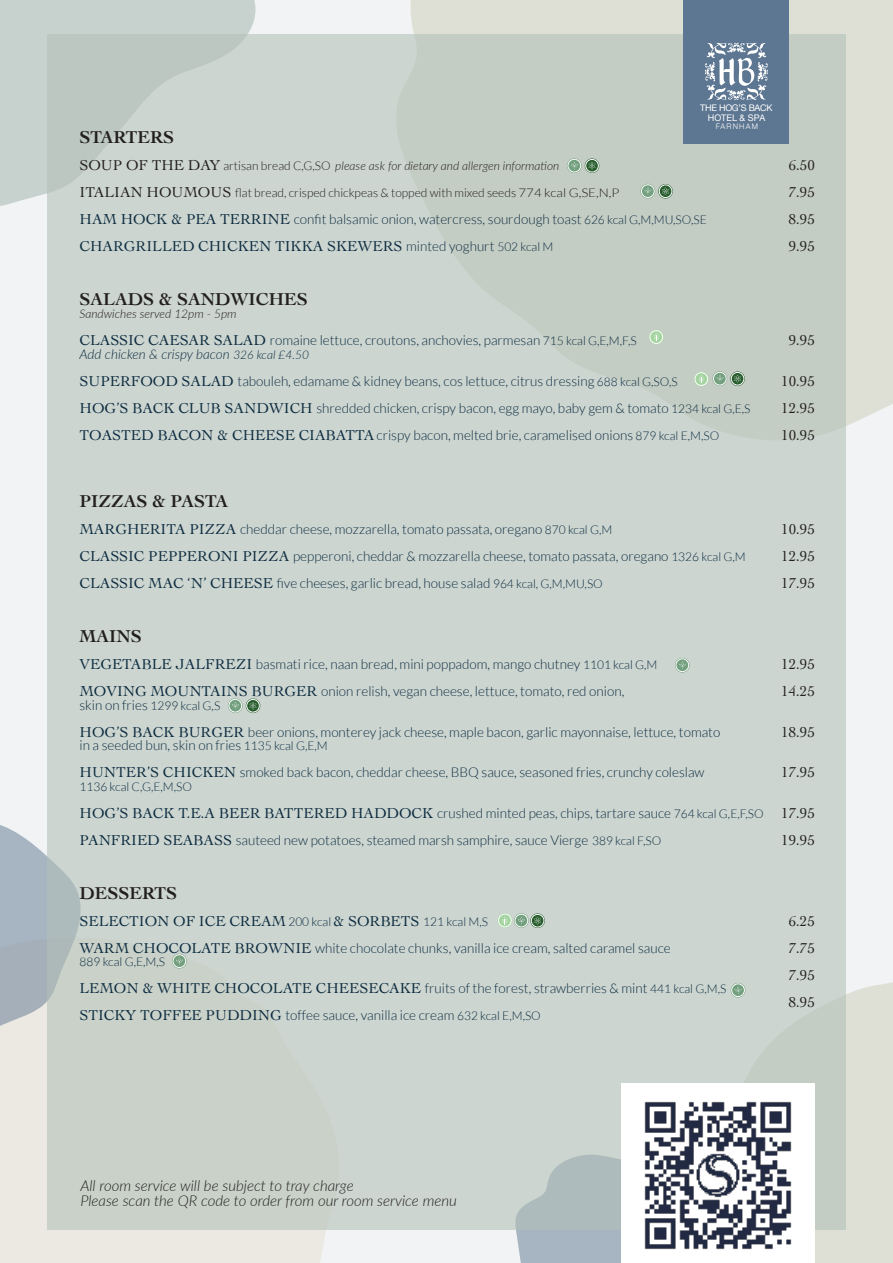
<style>
.page{position:relative;width:893px;height:1263px;background:#f2f3f4}
.page>*{position:absolute;margin:0;border:0;box-sizing:border-box;transform-origin:0 0}
.t1{font:700 18px "Cochin";color:#231f20}
.t2{font:15px/27px "Cochin";color:#231f20;text-align:justify}
.t3{font:15px "Cochin";color:#0d2c40}
.t4{font:italic 300 15px/15px "Lato";color:#231f20}
.t5{font:300 13.5px/27px "Lato";color:#0d2c40}
.t6{font:300 13.5px/13.5px "Lato";color:#0d2c3f}
.t7{font:italic 300 12px "Lato";color:#231f20}
.t8{font:300 12px "Lato";color:#231f20}
.t9{font:300 12px "Lato";color:#0d2c40}
.t10{font:9px/9.1px "Helvetica Neue";letter-spacing:-.03em;color:#fff;text-align:center}
.t11{font:300 7.65px "Helvetica Neue";letter-spacing:.15em;color:#fff}
.s1{font-family:"Cochin";font-weight:400;font-style:normal;font-size:15px}
.s2{font-style:normal}
.s3{font-family:"Cochin";font-weight:400;font-size:15px}
.s4{font-size:12px}
.s5{font-family:"Lato";font-weight:300;font-size:13.5px}
.s6{font-family:"Lato";font-weight:300;font-size:12px}
.s7{font-family:"Cochin";font-weight:400;font-size:15px;color:#0d2c40}
.s8{font-style:italic}
.s9{font-style:italic;font-size:12px}
.s10{color:#0d2c40}
.s11{font-size:12px;color:#0d2c40}
</style>
<div class="page">
<div style="left:410px;top:0;width:483px;height:440px;background:#dee0d6"></div>
<div style="left:0;top:1042px;width:326px;height:221px;background:#ece9e3"></div>
<svg style="left:814px;top:972px;width:79px;height:291px;background:#dddfd6"></svg>
<div style="left:516px;top:1230px;width:105px;height:33px;background:#a7b4c2"></div>
<svg style="left:0;top:825px;width:47px;height:217px;background:#b3bcc6"></svg>
<div style="left:0;top:0;width:255px;height:206px;background:#c7d2ce"></div>
<div style="left:47px;top:34px;width:798px;height:1196px;background:#ccd5d0"></div>
<svg style="left:585px;top:158px;width:14px;height:15px"></svg>
<svg style="left:589px;top:162px;width:6px;height:7px"></svg>
<div style="left:586px;top:159px;width:12px;height:13px;border:1px solid #fff;border-radius:50%"></div>
<svg style="left:567px;top:158px;width:15px;height:15px"></svg>
<div style="left:568px;top:159px;width:13px;height:13px;border:1px solid #fff;border-radius:50%"></div>
<svg style="left:571px;top:162px;width:7px;height:7px"></svg>
<svg style="left:649px;top:330px;width:15px;height:14px"></svg>
<div style="left:650px;top:331px;width:13px;height:13px;border:1px solid #fff;border-radius:50%"></div>
<svg style="left:654px;top:333px;width:5px;height:8px"></svg>
<svg style="left:694px;top:372px;width:15px;height:14px"></svg>
<div style="left:695px;top:373px;width:13px;height:13px;border:1px solid #fff;border-radius:50%"></div>
<svg style="left:699px;top:375px;width:5px;height:8px"></svg>
<svg style="left:658px;top:184px;width:15px;height:15px"></svg>
<svg style="left:662px;top:187px;width:7px;height:8px"></svg>
<div style="left:659px;top:185px;width:13px;height:13px;border:1px solid #fff;border-radius:50%"></div>
<svg style="left:640px;top:184px;width:15px;height:14px"></svg>
<div style="left:641px;top:185px;width:13px;height:13px;border:1px solid #fff;border-radius:50%"></div>
<svg style="left:644px;top:187px;width:7px;height:8px"></svg>
<svg style="left:730px;top:371px;width:15px;height:15px"></svg>
<svg style="left:734px;top:375px;width:7px;height:7px"></svg>
<div style="left:731px;top:372px;width:13px;height:13px;border:1px solid #fff;border-radius:50%"></div>
<svg style="left:712px;top:371px;width:15px;height:15px"></svg>
<div style="left:713px;top:372px;width:13px;height:13px;border:1px solid #fff;border-radius:50%"></div>
<svg style="left:716px;top:375px;width:7px;height:7px"></svg>
<svg style="left:246px;top:698px;width:14px;height:15px"></svg>
<svg style="left:250px;top:702px;width:6px;height:7px"></svg>
<div style="left:247px;top:699px;width:12px;height:13px;border:1px solid #fff;border-radius:50%"></div>
<svg style="left:228px;top:698px;width:15px;height:15px"></svg>
<div style="left:229px;top:699px;width:13px;height:13px;border:1px solid #fff;border-radius:50%"></div>
<svg style="left:232px;top:702px;width:7px;height:7px"></svg>
<svg style="left:675px;top:658px;width:15px;height:14px"></svg>
<div style="left:676px;top:659px;width:13px;height:13px;border:1px solid #fff;border-radius:50%"></div>
<svg style="left:679px;top:661px;width:7px;height:8px"></svg>
<div style="left:683px;top:0;width:105px;height:144px;background:#5d7691"></div>
<svg style="left:704px;top:42px;width:64px;height:58px"></svg>
<svg style="left:530px;top:913px;width:15px;height:15px"></svg>
<svg style="left:534px;top:917px;width:7px;height:7px"></svg>
<div style="left:531px;top:914px;width:13px;height:13px;border:1px solid #fff;border-radius:50%"></div>
<svg style="left:514px;top:913px;width:15px;height:15px"></svg>
<div style="left:515px;top:914px;width:13px;height:13px;border:1px solid #fff;border-radius:50%"></div>
<svg style="left:518px;top:917px;width:7px;height:7px"></svg>
<svg style="left:172px;top:954px;width:15px;height:14px"></svg>
<div style="left:173px;top:955px;width:13px;height:12px;border:1px solid #fff;border-radius:50%"></div>
<svg style="left:176px;top:957px;width:7px;height:8px"></svg>
<svg style="left:497px;top:913px;width:15px;height:15px"></svg>
<div style="left:498px;top:914px;width:13px;height:13px;border:1px solid #fff;border-radius:50%"></div>
<svg style="left:502px;top:917px;width:5px;height:7px"></svg>
<svg style="left:731px;top:983px;width:14px;height:14px"></svg>
<div style="left:732px;top:984px;width:12px;height:13px;border:1px solid #fff;border-radius:50%"></div>
<svg style="left:735px;top:986px;width:7px;height:8px"></svg>
<div style="left:621px;top:1083px;width:193px;height:180px;background:#fff"></div>
<img style="left:644px;top:1101px;width:148px;height:149px">
<p class="t10" style="left:700px;top:104px;width:74px">THE HOG’S BACK<br>HOTEL &amp; SPA</p>
<p class="t11" style="left:716px;top:120px;width:44px">FARNHAM</p>
<h1 class="t1" style="left:80px;top:125px;width:96px">STARTERS</h1>
<p class="t7" style="left:80px;top:157px;width:481px"><span class="s1">SOUP OF THE DAY</span> <span class="s2">artisan bread C,G,SO</span> please ask for dietary and allergen information</p>
<p class="t8" style="left:80px;top:186px;width:541px"><span class="s3">ITALIAN HOUMOUS</span> flat bread, crisped chickpeas &amp; topped with mixed seeds 774 kcal G,SE,N,P</p>
<p class="t5" style="left:80px;top:205px;width:629px"><span class="s3">HAM HOCK &amp; PEA TERRINE</span> confit balsamic onion, watercress, sourdough toast <span class="s4">626 kcal G,M,MU,SO,SE</span></p>
<p class="t3" style="left:80px;top:236px;width:475px">CHARGRILLED CHICKEN TIKKA SKEWERS <span class="s5">minted yoghurt</span> <span class="s6">502 kcal M</span></p>
<h1 class="t1" style="left:80px;top:287px;width:230px">SALADS &amp; SANDWICHES</h1>
<p class="t7" style="left:80px;top:305px;width:159px">Sandwiches served 12pm - 5pm</p>
<p class="t6" style="left:80px;top:334px;width:559px"><span class="s7">CLASSIC CAESAR SALAD</span> romaine lettuce, croutons, anchovies, parmesan <span class="s4">715 kcal G,E,M,F,S<br></span><span class="s8">Add chicken &amp; crispy bacon</span> <span class="s9">326 kcal £4.50</span></p>
<p class="t5" style="left:80px;top:367px;width:672px"><span class="s3">SUPERFOOD SALAD</span> tabouleh, edamame &amp; kidney beans, cos lettuce, citrus dressing <span class="s4">688 kcal G,SO,S<br></span><span class="s3">HOG’S BACK CLUB SANDWICH</span> shredded chicken, crispy bacon, egg mayo, baby gem &amp; tomato <span class="s4">1234 kcal G,E,S<br></span><span class="s3">TOASTED BACON &amp; CHEESE CIABATTA</span> crispy bacon, melted brie, caramelised onions <span class="s4">879 kcal E,M,SO</span></p>
<p class="t2" style="left:789px;top:151px;width:28px">6.50<br>7.95<br>8.95<br>9.95</p>
<p class="t2" style="left:789px;top:326px;width:28px">9.95</p>
<p class="t2" style="left:781px;top:367px;width:35px">10.95<br>12.95<br>10.95</p>
<h1 class="t1" style="left:80px;top:489px;width:150px">PIZZAS &amp; PASTA</h1>
<p class="t5" style="left:80px;top:516px;width:668px"><span class="s3">MARGHERITA PIZZA</span> cheddar cheese, mozzarella, tomato passata, oregano <span class="s4">870 kcal G,M<br></span><span class="s3">CLASSIC PEPPERONI PIZZA</span> pepperoni, cheddar &amp; mozzarella cheese, tomato passata, oregano <span class="s4">1326 kcal G,M<br></span><span class="s3">CLASSIC MAC ‘N’ CHEESE</span> five cheeses, garlic bread, house salad <span class="s4">964 kcal, G,M,MU,SO</span></p>
<h1 class="t1" style="left:80px;top:624px;width:64px">MAINS</h1>
<p class="t5" style="left:80px;top:651px;width:579px"><span class="s3">VEGETABLE JALFREZI</span> basmati rice, naan bread, mini poppadom, mango chutney <span class="s4">1101 kcal G,M<br></span><span class="s3">MOVING MOUNTAINS BURGER</span> onion relish, vegan cheese, lettuce, tomato, red onion,</p>
<p class="t5" style="left:79px;top:691px;width:642px">skin on fries <span class="s4">1299 kcal G,S<br></span><span class="s3">HOG’S BACK BURGER</span> beer onions, monterey jack cheese, maple bacon, garlic mayonnaise, lettuce, tomato</p>
<p class="t5" style="left:79px;top:732px;width:626px">in a seeded bun, skin on fries <span class="s4">1135 kcal G,E,M<br></span><span class="s3">HUNTER’S CHICKEN</span> smoked back bacon, cheddar cheese, BBQ sauce, seasoned fries, crunchy coleslaw</p>
<p class="t9" style="left:80px;top:780px;width:114px">1136 kcal C,G,E,M,SO</p>
<p class="t5" style="left:80px;top:799px;width:686px"><span class="s3">HOG’S BACK T.E.A BEER BATTERED HADDOCK</span> crushed minted peas, chips, tartare sauce <span class="s4">764 kcal G,E,F,SO<br></span><span class="s3">PANFRIED SEABASS</span> sauteed new potatoes, steamed marsh samphire, sauce Vierge <span class="s4">389 kcal F,SO</span></p>
<h1 class="t1" style="left:80px;top:881px;width:99px">DESSERTS</h1>
<p class="t3" style="left:80px;top:911px;width:410px">SELECTION OF ICE CREAM <span class="s6">200 kcal</span> &amp; SORBETS <span class="s6">121 kcal M,S</span></p>
<p class="t5" style="left:80px;top:934px;width:593px"><span class="s3">WARM CHOCOLATE BROWNIE</span> white chocolate chunks, vanilla ice cream, salted caramel sauce</p>
<p class="t9" style="left:80px;top:955px;width:87px">889 kcal G,E,M,S</p>
<p class="t6" style="left:80px;top:975px;width:648px;line-height:27px"><span class="s3">LEMON &amp; WHITE CHOCOLATE CHEESECAKE</span> fruits of the forest, strawberries &amp; mint <span class="s4">441 kcal G,M,S<br></span><span class="s7">STICKY TOFFEE PUDDING</span> <span class="s10">toffee sauce, vanilla ice cream</span> <span class="s11">632 kcal E,M,SO</span></p>
<p class="t2" style="left:781px;top:515px;width:35px">10.95<br>12.95<br>17.95</p>
<p class="t2" style="left:781px;top:650px;width:35px">12.95<br>14.25</p>
<p class="t2" style="left:781px;top:718px;width:35px">18.95</p>
<p class="t2" style="left:781px;top:758px;width:35px">17.95</p>
<p class="t2" style="left:781px;top:799px;width:35px">17.95<br>19.95</p>
<p class="t2" style="left:789px;top:907px;width:28px">6.25<br>7.75<br>7.95<br>8.95</p>
<p class="t4" style="left:80px;top:1177px;width:378px">All room service will be subject to tray charge<br>Please scan the QR code to order from our room service menu</p>
</div>
